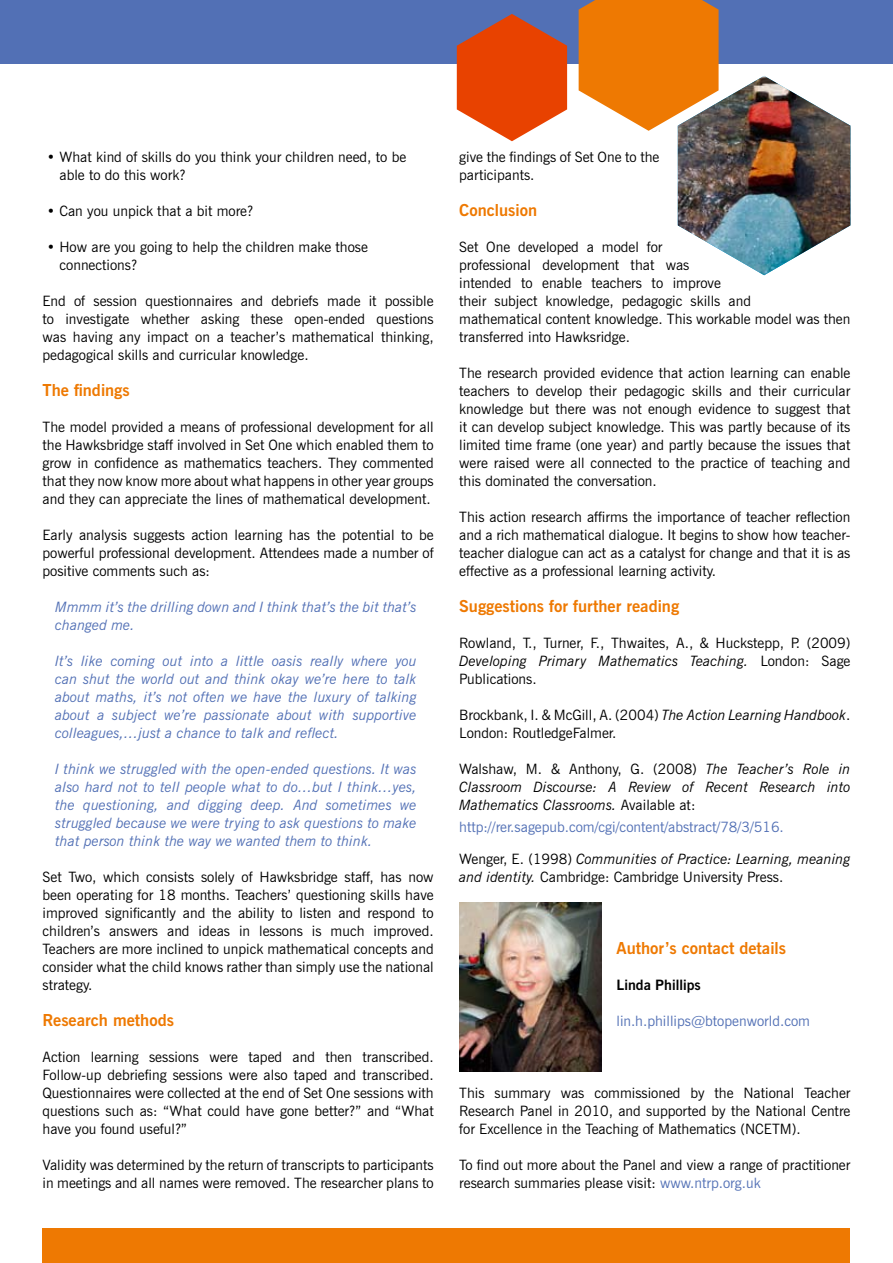
<style>
.page{position:relative;width:893px;height:1263px;background:#fff}
.page>*{position:absolute;margin:0;border:0;box-sizing:border-box;transform-origin:0 0}
.t1{font:700 16.5px "News Gothic BT";color:#ee7902}
.t2{font:14.25px/18px "News Gothic BT";color:#000;text-align:justify}
.t3{font:italic 14.25px/18px "News Gothic BT";color:#5270b5;text-align:justify}
.t4{font:italic 14.25px/18px "News Gothic BT";color:#000;text-align:justify}
.t5{font:14.25px "News Gothic BT";color:#5270b5}
.t6{font:700 14.25px "News Gothic BT";color:#000}
.s1{font-style:italic}
.s2{font-style:normal}
.s3{color:#5270b5}
</style>
<div class="page">
<div style="left:0;top:0;width:893px;height:64px;background:#5270b5"></div>
<div style="left:42px;top:1229px;width:808px;height:34px;background:#ee7902"></div>
<svg style="left:457px;top:14px;width:110px;height:127px"></svg>
<svg style="left:579px;top:0;width:186px;height:226px"></svg>
<img style="left:678px;top:76px;width:172px;height:199px">
<img style="left:460px;top:903px;width:141px;height:168px">
<p class="t2" style="left:60px;top:148px;width:348px;text-indent:-13px">• What kind of skills do you think your children need, to be able to do this work?</p>
<p class="t2" style="left:47px;top:202px;width:208px">• Can you unpick that a bit more?</p>
<p class="t2" style="left:60px;top:238px;width:310px;text-indent:-13px">• How are you going to help the children make those connections?</p>
<p class="t2" style="left:43px;top:292px;width:393px">End of session questionnaires and debriefs made it possible to investigate whether asking these open-ended questions was having any impact on a teacher’s mathematical thinking, pedagogical skills and curricular knowledge.</p>
<p class="t1" style="left:43px;top:380px;width:89px">The findings</p>
<p class="t2" style="left:43px;top:418px;width:393px">The model provided a means of professional development for all the Hawksbridge staff involved in Set One which enabled them to grow in confidence as mathematics teachers. They commented that they now know more about what happens in other year groups and they can appreciate the lines of mathematical development.</p>
<p class="t2" style="left:43px;top:526px;width:393px">Early analysis suggests action learning has the potential to be powerful professional development. Attendees made a number of positive comments such as:</p>
<p class="t3" style="left:55px;top:598px;width:363px">Mmmm it’s the drilling down and I think that’s the bit that’s changed me.</p>
<p class="t3" style="left:55px;top:652px;width:363px">It’s like coming out into a little oasis really where you can shut the world out and think okay we’re here to talk about maths, it’s not often we have the luxury of talking about a subject we’re passionate about with supportive colleagues,…just a chance to talk and reflect.</p>
<p class="t3" style="left:55px;top:760px;width:363px">I think we struggled with the open-ended questions. It was also hard not to tell people what to do…but I think…yes, the questioning, and digging deep. And sometimes we struggled because we were trying to ask questions to make that person think the way we wanted them to think.</p>
<p class="t2" style="left:43px;top:868px;width:393px">Set Two, which consists solely of Hawksbridge staff, has now been operating for 18 months. Teachers’ questioning skills have improved significantly and the ability to listen and respond to children’s answers and ideas in lessons is much improved.<br>Teachers are more inclined to unpick mathematical concepts and consider what the child knows rather than simply use the national strategy.</p>
<p class="t1" style="left:43px;top:1010px;width:133px">Research methods</p>
<p class="t2" style="left:43px;top:1048px;width:393px">Action learning sessions were taped and then transcribed.<br>Follow-up debriefing sessions were also taped and transcribed.<br>Questionnaires were collected at the end of Set One sessions with questions such as: “What could have gone better?” and “What have you found useful?”</p>
<p class="t2" style="left:43px;top:1156px;width:393px">Validity was determined by the return of transcripts to participants in meetings and all names were removed. The researcher plans to</p>
<p class="t2" style="left:459px;top:148px;width:202px">give the findings of Set One to the participants.</p>
<p class="t1" style="left:459px;top:200px;width:79px">Conclusion</p>
<p class="t2" style="left:459px;top:238px;width:393px;text-align:left">Set One developed a model for<br>professional development that was<br>intended to enable teachers to improve<br>their subject knowledge, pedagogic skills and<br>mathematical content knowledge. This workable model was then transferred into Hawksridge.</p>
<p class="t2" style="left:459px;top:364px;width:393px">The research provided evidence that action learning can enable teachers to develop their pedagogic skills and their curricular knowledge but there was not enough evidence to suggest that it can develop subject knowledge. This was partly because of its limited time frame (one year) and partly because the issues that were raised were all connected to the practice of teaching and this dominated the conversation.</p>
<p class="t2" style="left:459px;top:508px;width:393px">This action research affirms the importance of teacher reflection and a rich mathematical dialogue. It begins to show how teacher&shy;teacher dialogue can act as a catalyst for change and that it is as effective as a professional learning activity.</p>
<p class="t1" style="left:459px;top:596px;width:222px">Suggestions for further reading</p>
<p class="t2" style="left:459px;top:634px;width:393px">Rowland, T., Turner, F., Thwaites, A., &amp; Huckstepp, P. (2009)<br><span class="s1">Developing Primary Mathematics Teaching.</span> London: Sage Publications.</p>
<p class="t2" style="left:459px;top:706px;width:393px">Brockbank, I. &amp; McGill, A. (2004) <span class="s1">The Action Learning Handbook</span>.<br>London: RoutledgeFalmer.</p>
<p class="t4" style="left:459px;top:760px;width:393px"><span class="s2">Walshaw, M. &amp; Anthony, G. (2008)</span> The Teacher’s Role in Classroom Discourse: A Review of Recent Research into Mathematics Classrooms. <span class="s2">Available at:</span></p>
<p class="t5" style="left:459px;top:819px;width:326px">http://rer.sagepub.com/cgi/content/abstract/78/3/516.</p>
<p class="t2" style="left:459px;top:850px;width:393px">Wenger, E. (1998) <span class="s1">Communities of Practice: Learning, meaning and identity.</span> Cambridge: Cambridge University Press.</p>
<p class="t1" style="left:617px;top:938px;width:171px">Author’s contact details</p>
<p class="t6" style="left:617px;top:976px;width:86px">Linda Phillips</p>
<p class="t5" style="left:617px;top:1012px;width:195px">lin.h.phillips@btopenworld.com</p>
<p class="t2" style="left:459px;top:1084px;width:393px">This summary was commissioned by the National Teacher Research Panel in 2010, and supported by the National Centre for Excellence in the Teaching of Mathematics (NCETM).</p>
<p class="t2" style="left:459px;top:1156px;width:393px">To find out more about the Panel and view a range of practitioner research summaries please visit: <span class="s3">www.ntrp.org.uk</span></p>
</div>
